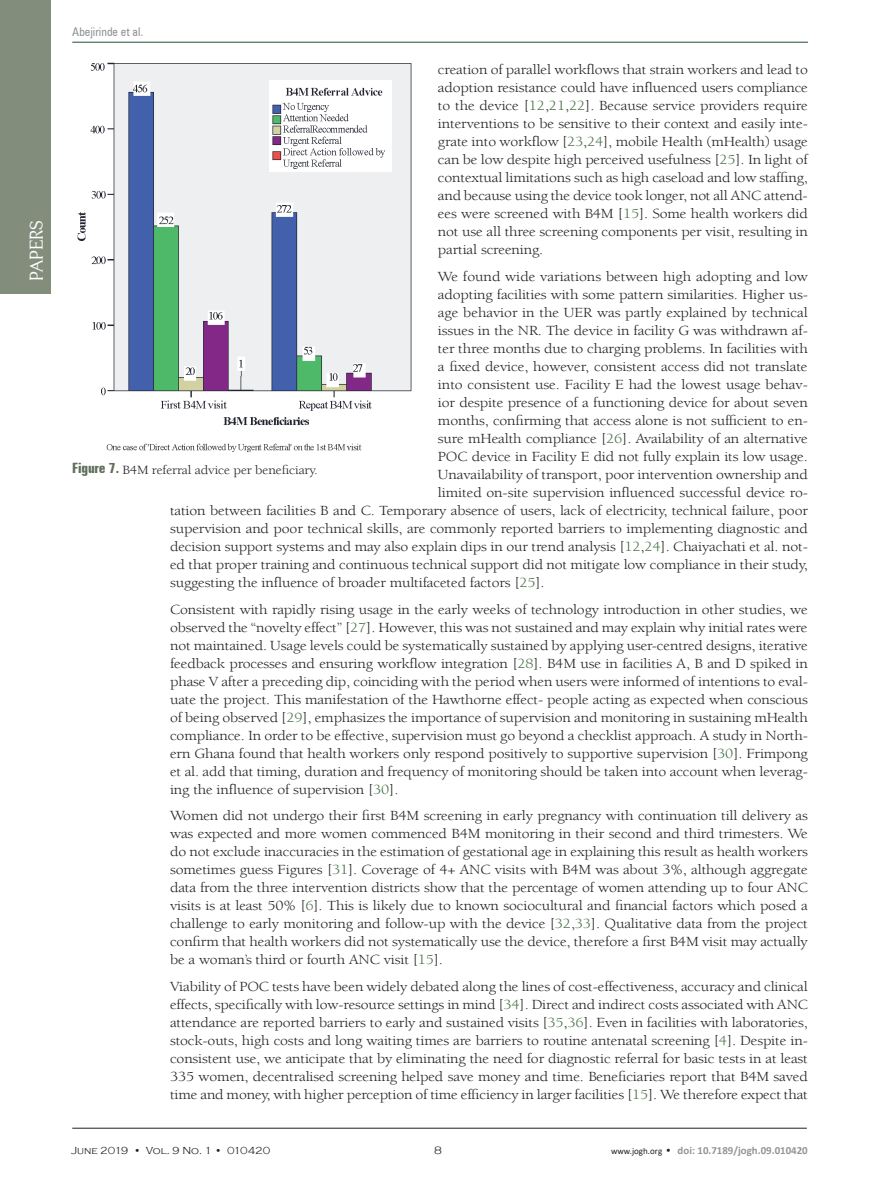
<style>
.page{position:relative;width:893px;height:1191px;background:#fff}
.page>*{position:absolute;margin:0;border:0;box-sizing:border-box;transform-origin:0 0}
.t1{font:18px "Centabel";color:#fff}
.t2{font:14.25px/18px "Berkeley Std";letter-spacing:-.01em;color:#231f20;text-align:justify;scale:1.11 1}
.t3{font:12.9px "Berkeley Std";letter-spacing:-.01em;color:#231f20;scale:1.11 1}
.t4{font:condensed 12px "Zurich BT";color:#939598}
.t5{font:700 10.95px "Calibri";color:#939598}
.t6{font:300 10.95px "Copperplate Gothic";color:#231f20}
.t7{font:300 10.5px "Copperplate Gothic";letter-spacing:-.005em;color:#231f20}
.s1{color:#477045}
.s2{font-family:"Zurich BT";font-weight:700;font-stretch:extra-condensed;font-size:14.25px;color:#5f6f5b}
.s3{font-weight:400;font-size:9px;color:#231f20}
.s4{font-family:"Copperplate Gothic";font-weight:300;color:#231f20}
</style>
<div class="page">
<hr style="left:72px;top:1128px;width:735px;height:1px;background:#231f20">
<hr style="left:72px;top:42px;width:736px;height:1px;background:#244d32">
<div style="left:0;top:0;width:51px;height:293px;background:#838d7c"></div>
<img style="left:77px;top:62px;width:335px;height:390px">
<img style="left:269px;top:80px;width:122px;height:91px">
<p class="t1" style="left:26px;top:281px;width:63px;rotate:-90deg">PAPERS</p>
<p class="t4" style="left:72px;top:25px;width:72px">Abejirinde et al.</p>
<p class="t2" style="left:438px;top:61px;width:335px">creation of parallel workflows that strain workers and lead to adoption resistance could have influenced users compliance to the device [<span class="s1">12</span>,<span class="s1">21</span>,<span class="s1">22</span>]. Because service providers require interventions to be sensitive to their context and easily inte&shy;grate into workflow [<span class="s1">23</span>,<span class="s1">24</span>], mobile Health (mHealth) usage can be low despite high perceived usefulness [<span class="s1">25</span>]. In light of contextual limitations such as high caseload and low staffing, and because using the device took longer, not all ANC attend&shy;ees were screened with B4M [<span class="s1">15</span>]. Some health workers did not use all three screening components per visit, resulting in partial screening.</p>
<p class="t2" style="left:438px;top:268px;width:335px">We found wide variations between high adopting and low</p>
<p class="t2" style="left:438px;top:286px;width:335px">adopting facilities with some pattern similarities. Higher us-</p>
<p class="t2" style="left:438px;top:304px;width:335px">age behavior in the UER was partly explained by technical</p>
<p class="t2" style="left:438px;top:322px;width:335px">issues in the NR. The device in facility G was withdrawn af-</p>
<p class="t2" style="left:438px;top:340px;width:335px">ter three months due to charging problems. In facilities with</p>
<p class="t2" style="left:438px;top:358px;width:334px">a fixed device, however, consistent access did not translate</p>
<p class="t2" style="left:438px;top:376px;width:335px">into consistent use. Facility E had the lowest usage behav-</p>
<p class="t2" style="left:438px;top:394px;width:335px">ior despite presence of a functioning device for about seven</p>
<p class="t2" style="left:438px;top:412px;width:335px">months, confirming that access alone is not sufficient to en-</p>
<p class="t2" style="left:438px;top:430px;width:335px">sure mHealth compliance [<span class="s1">26</span>]. Availability of an alternative</p>
<p class="t2" style="left:438px;top:448px;width:335px">POC device in Facility E did not fully explain its low usage.</p>
<p class="t2" style="left:438px;top:466px;width:335px">Unavailability of transport, poor intervention ownership and</p>
<p class="t2" style="left:438px;top:484px;width:335px">limited on-site supervision influenced successful device ro-</p>
<p class="t2" style="left:170px;top:502px;width:576px">tation between facilities B and C. Temporary absence of users, lack of electricity, technical failure, poor</p>
<p class="t2" style="left:170px;top:520px;width:576px">supervision and poor technical skills, are commonly reported barriers to implementing diagnostic and</p>
<p class="t2" style="left:170px;top:538px;width:576px">decision support systems and may also explain dips in our trend analysis [<span class="s1">12</span>,<span class="s1">24</span>]. Chaiyachati et al. not-</p>
<p class="t2" style="left:170px;top:556px;width:576px">ed that proper training and continuous technical support did not mitigate low compliance in their study,</p>
<p class="t2" style="left:170px;top:574px;width:339px">suggesting the influence of broader multifaceted factors [<span class="s1">25</span>].</p>
<p class="t2" style="left:170px;top:600px;width:576px">Consistent with rapidly rising usage in the early weeks of technology introduction in other studies, we observed the “novelty effect” [<span class="s1">27</span>]. However, this was not sustained and may explain why initial rates were not maintained. Usage levels could be systematically sustained by applying user-centred designs, iterative feedback processes and ensuring workflow integration [<span class="s1">28</span>]. B4M use in facilities A, B and D spiked in phase V after a preceding dip, coinciding with the period when users were informed of intentions to eval&shy;uate the project. This manifestation of the Hawthorne effect- people acting as expected when conscious of being observed [<span class="s1">29</span>], emphasizes the importance of supervision and monitoring in sustaining mHealth compliance. In order to be effective, supervision must go beyond a checklist approach. A study in North&shy;ern Ghana found that health workers only respond positively to supportive supervision [<span class="s1">30</span>]. Frimpong et al. add that timing, duration and frequency of monitoring should be taken into account when leverag&shy;ing the influence of supervision [<span class="s1">30</span>].</p>
<p class="t2" style="left:170px;top:807px;width:576px">Women did not undergo their first B4M screening in early pregnancy with continuation till delivery as was expected and more women commenced B4M monitoring in their second and third trimesters. We do not exclude inaccuracies in the estimation of gestational age in explaining this result as health workers sometimes guess Figures [<span class="s1">31</span>]. Coverage of 4+ ANC visits with B4M was about 3%, although aggregate data from the three intervention districts show that the percentage of women attending up to four ANC visits is at least 50% [<span class="s1">6</span>]. This is likely due to known sociocultural and financial factors which posed a challenge to early monitoring and follow-up with the device [<span class="s1">32</span>,<span class="s1">33</span>]. Qualitative data from the project confirm that health workers did not systematically use the device, therefore a first B4M visit may actually be a woman’s third or fourth ANC visit [<span class="s1">15</span>].</p>
<p class="t2" style="left:170px;top:977px;width:576px">Viability of POC tests have been widely debated along the lines of cost-effectiveness, accuracy and clinical effects, specifically with low-resource settings in mind [<span class="s1">34</span>]. Direct and indirect costs associated with ANC attendance are reported barriers to early and sustained visits [<span class="s1">35</span>,<span class="s1">36</span>]. Even in facilities with laboratories, stock-outs, high costs and long waiting times are barriers to routine antenatal screening [<span class="s1">4</span>]. Despite in&shy;consistent use, we anticipate that by eliminating the need for diagnostic referral for basic tests in at least 335 women, decentralised screening helped save money and time. Beneficiaries report that B4M saved time and money, with higher perception of time efficiency in larger facilities [<span class="s1">15</span>]. We therefore expect that</p>
<p class="t3" style="left:72px;top:462px;width:223px"><span class="s2">Figure 7.</span> B4M referral advice per beneficiary.</p>
<p class="t7" style="left:71px;top:1144px;width:201px">June 2019 • Vol. 9 No. 1 • 010420</p>
<p class="t6" style="left:434px;top:1144px;width:9px">8</p>
<p class="t5" style="left:611px;top:1142px;width:198px"><span class="s3">www.jogh.org</span> <span class="s4">•</span> doi: 10.7189/jogh.09.010420</p>
</div>
